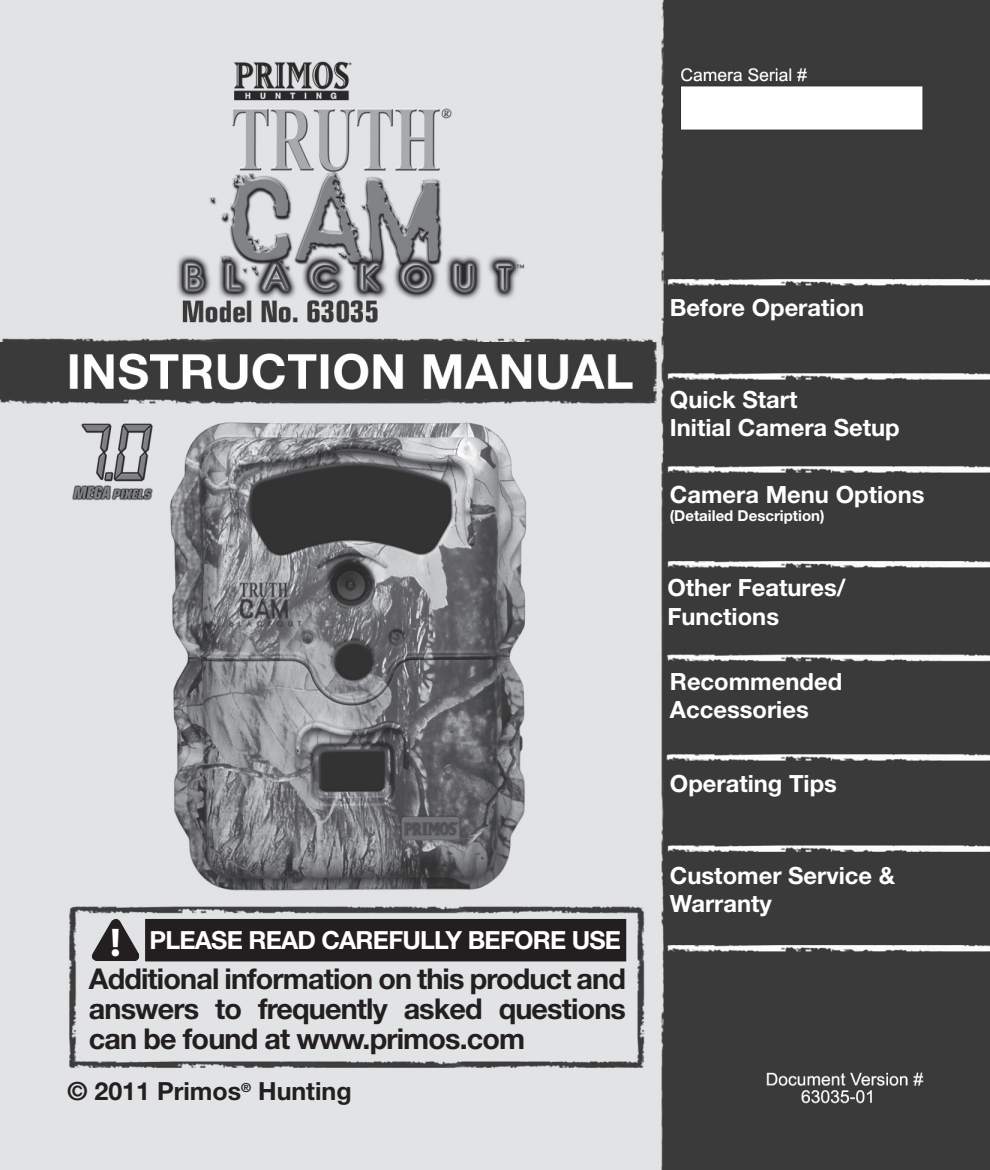
<style>
.page{position:relative;width:990px;height:1170px;background:#fff}
.page>*{position:absolute;margin:0;border:0;box-sizing:border-box;transform-origin:0 0}
.t1{font:700 40.25px "Myriad Pro";color:#fff}
.t2{font:700 28.75px/30px "Helvetica Neue";letter-spacing:-.03em;color:#231f20;text-align:justify}
.t3{font:700 25px "Helvetica Neue";letter-spacing:-.03em;color:#fff}
.t4{font:700 25px "Helvetica Neue";color:#231f20}
.t5{font:700 23.75px/28.5px "Helvetica Neue";color:#fff}
.t6{font:700 15px "Helvetica Neue";color:#fff}
</style>
<div class="page">
<img style="left:0;top:0;width:990px;height:1170px">
<svg style="left:90px;top:917px;width:50px;height:44px;background:#767476"></svg>
<div style="left:145px;top:919px;width:481px;height:42px;background:#231f20"></div>
<p class="t1" style="left:110px;top:917px;width:12px">!</p>
<p class="t3" style="left:149px;top:925px;width:473px">PLEASE READ CAREFULLY BEFORE USE</p>
<p class="t2" style="left:89px;top:963px;width:539px">Additional information on this product and answers to frequently asked questions can be found at www.primos.com</p>
<p class="t4" style="left:68px;top:1076px;width:286px">© 2011 Primos<sup>®</sup> Hunting</p>
<p class="t5" style="left:670px;top:293px;width:196px">Before Operation</p>
<p class="t5" style="left:670px;top:384px;width:129px">Quick Start</p>
<p class="t5" style="left:670px;top:413px;width:231px">Initial Camera Setup</p>
<p class="t5" style="left:670px;top:480px;width:256px">Camera Menu Options</p>
<p class="t6" style="left:670px;top:506px;width:156px">(Detailed Description)</p>
<p class="t5" style="left:667px;top:573px;width:180px">Other Features/<br>Functions</p>
<p class="t5" style="left:670px;top:667px;width:174px">Recommended<br>Accessories</p>
<p class="t5" style="left:670px;top:769px;width:169px">Operating Tips</p>
<p class="t5" style="left:670px;top:860px;width:227px">Customer Service &amp;</p>
<p class="t5" style="left:670px;top:889px;width:104px">Warranty</p>
</div>
